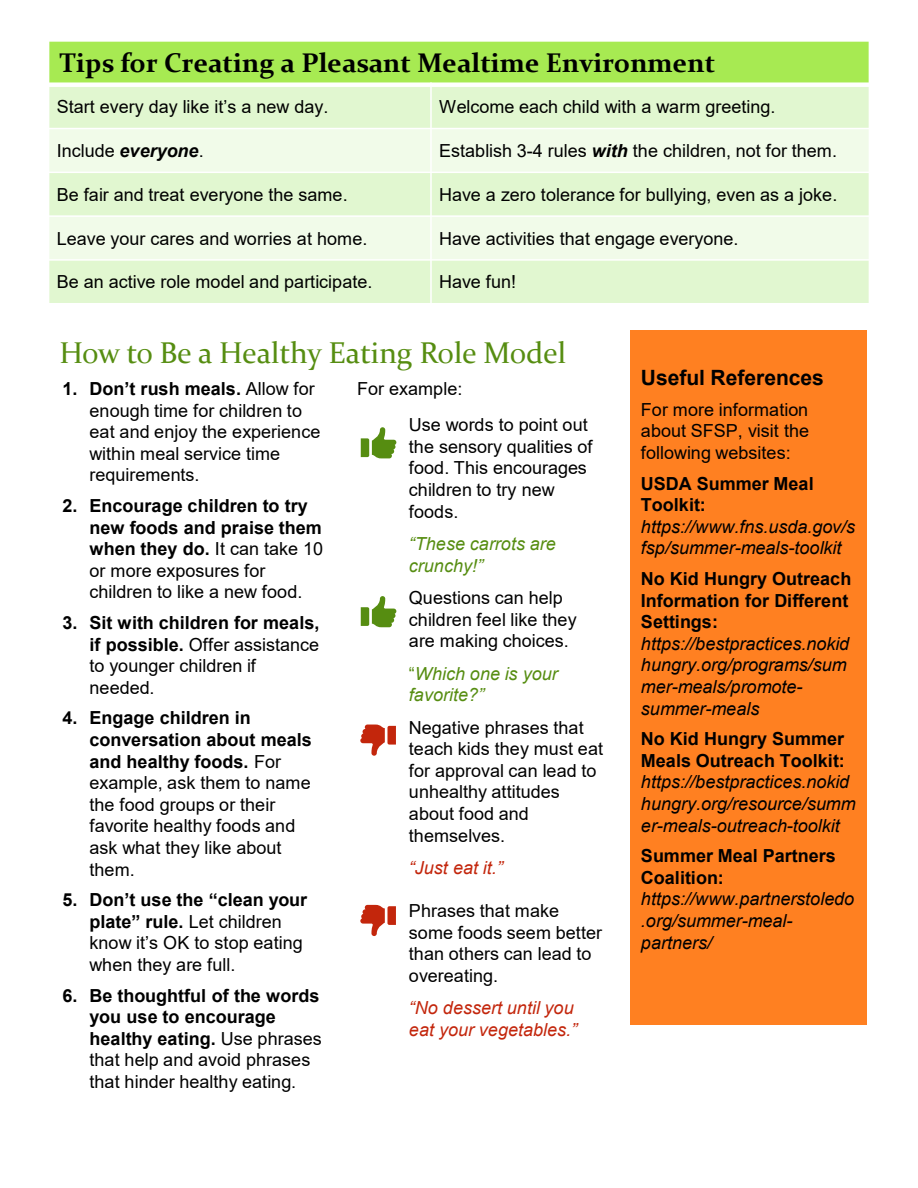
<style>
.page{position:relative;width:918px;height:1188px;background:#fff}
.page>*{position:absolute;margin:0;border:0;box-sizing:border-box;transform-origin:0 0}
.t1{font:30px "Constantia";color:#568d11}
.t2{font:700 27px "Constantia";color:#000}
.t3{font:700 21px "Arial";color:#000}
.t4{font:18px/21.6px "Arial";letter-spacing:.005em;color:#000}
.t5{font:italic 18px/21.6px "Arial";color:#000}
.t6{font:700 18px/21.6px "Arial";color:#000}
.t7{font:italic 18px/21.6px "Arial";color:#568d11}
.t8{font:italic 18px/21.6px "Arial";letter-spacing:.005em;color:#c3260c}
.s1{font-weight:700;font-style:italic}
.s2{font-weight:700}
.s3{font-weight:400}
.s4{font-style:normal}
.s5{font-weight:700;font-style:normal}
</style>
<div class="page">
<div style="left:630px;top:330px;width:236px;height:694px;background:#ff8021"></div>
<div style="left:49px;top:41px;width:820px;height:44px;background:#a7ea52"></div>
<div style="left:49px;top:85px;width:382px;height:44px;background:#e1f7d0"></div>
<div style="left:431px;top:85px;width:438px;height:44px;background:#e1f7d0"></div>
<div style="left:49px;top:129px;width:382px;height:43px;background:#f1fbe9"></div>
<div style="left:431px;top:129px;width:438px;height:43px;background:#f1fbe9"></div>
<div style="left:49px;top:172px;width:382px;height:44px;background:#e1f7d0"></div>
<div style="left:431px;top:172px;width:438px;height:44px;background:#e1f7d0"></div>
<div style="left:49px;top:216px;width:382px;height:44px;background:#f1fbe9"></div>
<div style="left:431px;top:216px;width:438px;height:44px;background:#f1fbe9"></div>
<div style="left:49px;top:260px;width:382px;height:44px;background:#e1f7d0"></div>
<div style="left:431px;top:260px;width:438px;height:44px;background:#e1f7d0"></div>
<hr style="left:430px;top:82px;width:2px;height:222px;background:#fff">
<div style="left:48px;top:82px;width:822px;height:5px;background:#fff"></div>
<hr style="left:48px;top:128px;width:822px;height:1px;background:#fff">
<hr style="left:48px;top:172px;width:822px;height:1px;background:#fff">
<hr style="left:48px;top:215px;width:822px;height:2px;background:#fff">
<hr style="left:48px;top:259px;width:822px;height:2px;background:#fff">
<hr style="left:48px;top:40px;width:822px;height:2px;background:#fff">
<hr style="left:48px;top:303px;width:822px;height:1px;background:#fff">
<svg style="left:361px;top:427px;width:35px;height:31px"></svg>
<svg style="left:361px;top:596px;width:35px;height:31px"></svg>
<svg style="left:360px;top:725px;width:36px;height:31px"></svg>
<svg style="left:360px;top:905px;width:36px;height:31px"></svg>
<p class="t2" style="left:59px;top:44px;width:657px">Tips for Creating a Pleasant Mealtime Environment</p>
<p class="t4" style="left:57px;top:96px;width:273px">Start every day like it’s a new day.</p>
<p class="t4" style="left:439px;top:96px;width:338px">Welcome each child with a warm greeting.</p>
<p class="t4" style="left:57px;top:140px;width:149px">Include <span class="s1">everyone</span>.</p>
<p class="t4" style="left:439px;top:140px;width:399px">Establish 3-4 rules <span class="s1">with</span> the children, not for them.</p>
<p class="t4" style="left:57px;top:184px;width:293px">Be fair and treat everyone the same.</p>
<p class="t4" style="left:439px;top:184px;width:400px">Have a zero tolerance for bullying, even as a joke.</p>
<p class="t4" style="left:57px;top:227px;width:312px">Leave your cares and worries at home.</p>
<p class="t4" style="left:439px;top:227px;width:301px">Have activities that engage everyone.</p>
<p class="t4" style="left:57px;top:271px;width:317px">Be an active role model and participate.</p>
<p class="t4" style="left:439px;top:271px;width:79px">Have fun!</p>
<p class="t1" style="left:59px;top:333px;width:509px">How to Be a Healthy Eating Role Model</p>
<p class="t4" style="left:90px;top:378px;width:232px;text-indent:-27px"><span class="s2">1. Don’t rush meals.</span> Allow for enough time for children to eat and enjoy the experience within meal service time requirements.</p>
<p class="t6" style="left:90px;top:495px;width:235px;text-indent:-27px">2. Encourage children to try new foods and praise them when they do. <span class="s3">It can take 10 or more exposures for children to like a new food.</span></p>
<p class="t4" style="left:90px;top:612px;width:232px;text-indent:-27px"><span class="s2">3. Sit with children for meals, if possible.</span> Offer assistance to younger children if needed.</p>
<p class="t4" style="left:90px;top:707px;width:224px;text-indent:-27px"><span class="s2">4. Engage children in conversation about meals and healthy foods.</span> For example, ask them to name the food groups or their favorite healthy foods and ask what they like about them.</p>
<p class="t4" style="left:90px;top:889px;width:219px;text-indent:-27px"><span class="s2">5. Don’t use the “clean your plate” rule.</span> Let children know it’s OK to stop eating when they are full.</p>
<p class="t4" style="left:90px;top:984px;width:234px;text-indent:-27px"><span class="s2">6. Be thoughtful of the words you use to encourage healthy eating.</span> Use phrases that help and avoid phrases that hinder healthy eating.</p>
<p class="t4" style="left:357px;top:378px;width:107px">For example:</p>
<p class="t4" style="left:409px;top:414px;width:185px">Use words to point out the sensory qualities of food. This encourages children to try new foods.</p>
<p class="t7" style="left:409px;top:533px;width:148px">“These carrots are crunchy!”</p>
<p class="t4" style="left:409px;top:587px;width:169px">Questions can help children feel like they are making choices.</p>
<p class="t7" style="left:409px;top:663px;width:150px"><span class="s4">“</span>Which one is your favorite?”</p>
<p class="t4" style="left:409px;top:716px;width:196px">Negative phrases that teach kids they must eat for approval can lead to unhealthy attitudes about food and themselves.</p>
<p class="t8" style="left:409px;top:857px;width:96px">“Just eat it.”</p>
<p class="t4" style="left:409px;top:900px;width:195px">Phrases that make some foods seem better than others can lead to overeating.</p>
<p class="t8" style="left:409px;top:998px;width:170px">“No dessert until you eat your vegetables.”</p>
<p class="t3" style="left:641px;top:362px;width:185px">Useful References</p>
<p class="t4" style="left:641px;top:399px;width:170px;text-align:justify">For more information about SFSP, visit the following websites:</p>
<p class="t5" style="left:641px;top:473px;width:216px"><span class="s5">USDA Summer Meal<br>Toolkit: </span>https://www.fns.usda.gov/s fsp/summer-meals-toolkit</p>
<p class="t5" style="left:641px;top:568px;width:212px"><span class="s5">No Kid Hungry Outreach<br>Information for Different<br>Settings: </span>https://bestpractices.nokid hungry.org/programs/sum mer-meals/promote&shy;summer-meals</p>
<p class="t5" style="left:641px;top:728px;width:216px"><span class="s5">No Kid Hungry Summer<br>Meals Outreach Toolkit: </span>https://bestpractices.nokid hungry.org/resource/summ er-meals-outreach-toolkit</p>
<p class="t5" style="left:641px;top:845px;width:215px"><span class="s5">Summer Meal Partners<br>Coalition: </span>https://www.partnerstoledo .org/summer-meal&shy;partners/</p>
</div>
